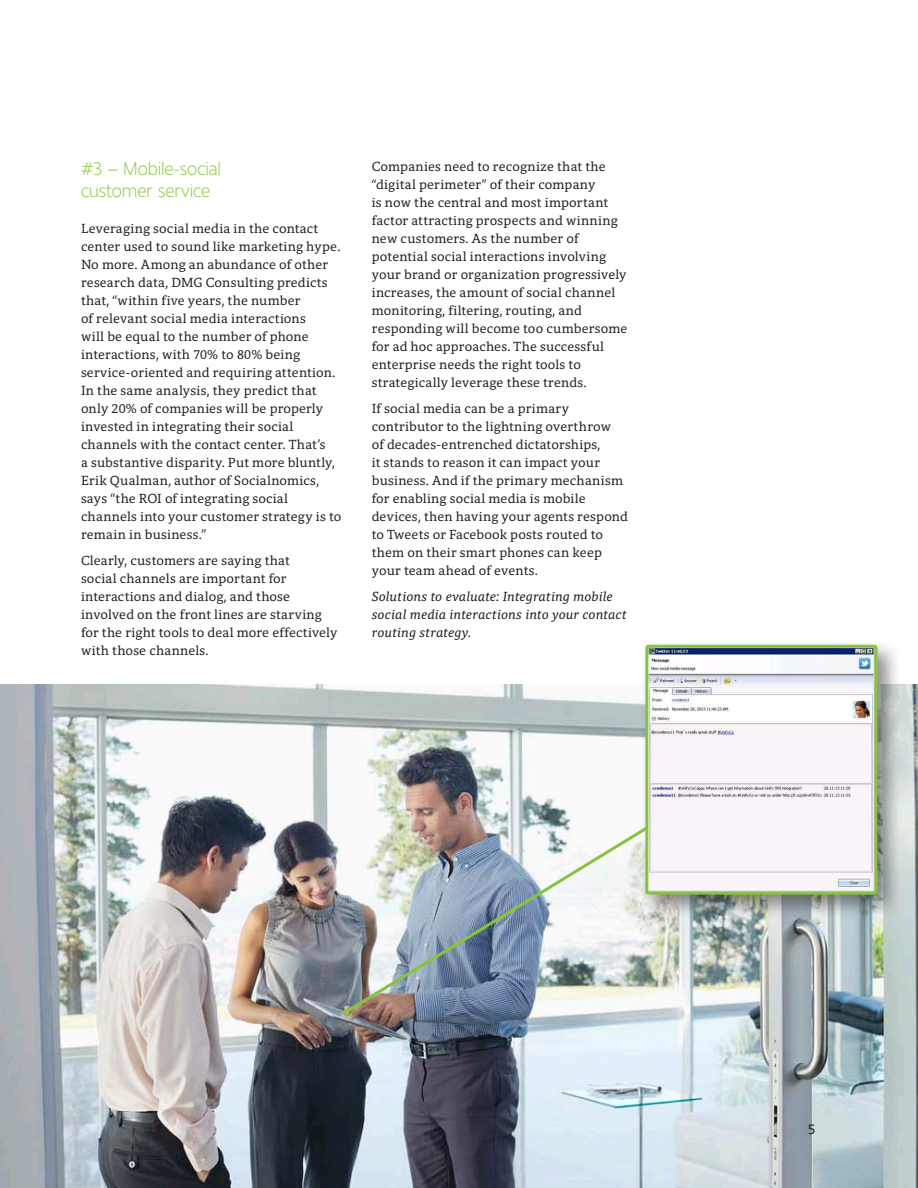
<style>
.page{position:relative;width:918px;height:1188px;background:#fff}
.page>*{position:absolute;margin:0;border:0;box-sizing:border-box;transform-origin:0 0}
.t1{font:300 18px/22.5px "Harmony Sans";letter-spacing:-.005em;color:#86c43f}
.t2{font:13.5px/18px "Harmony Serif";letter-spacing:.015em;color:#231f20}
.t3{font:italic 13.5px/18px "Harmony Serif";letter-spacing:.005em;color:#231f20}
.Legal_-_Harmony_Sans{font:13.5px "Harmony Sans";color:#231f20}
</style>
<div class="page">
<img style="left:0;top:685px;width:918px;height:503px">
<img style="left:343px;top:822px;width:311px;height:194px">
<div style="left:640px;top:639px;width:262px;height:280px;background:#231f20;opacity:.5"></div>
<img style="left:649px;top:649px;width:224px;height:242px">
<div style="left:645px;top:645px;width:232px;height:250px;border:3px solid #86c43f;border-radius:2px"></div>
<div style="left:343px;top:1009px;width:6px;height:7px;background:#86c43f;border-radius:50%"></div>
<h1 class="t1" style="left:81px;top:157px;width:142px">#3 – Mobile-social customer service</h1>
<p class="t2" style="left:81px;top:220px;width:262px">Leveraging social media in the contact center used to sound like marketing hype.<br>No more. Among an abundance of other research data, DMG Consulting predicts that, “within five years, the number<br>of relevant social media interactions<br>will be equal to the number of phone interactions, with 70% to 80% being service-oriented and requiring attention.<br>In the same analysis, they predict that only 20% of companies will be properly invested in integrating their social channels with the contact center. That’s<br>a substantive disparity. Put more bluntly, Erik Qualman, author of Socialnomics, says “the ROI of integrating social channels into your customer strategy is to remain in business.”</p>
<p class="t2" style="left:81px;top:552px;width:258px">Clearly, customers are saying that<br>social channels are important for interactions and dialog, and those involved on the front lines are starving for the right tools to deal more effectively with those channels.</p>
<p class="t2" style="left:372px;top:158px;width:257px">Companies need to recognize that the “digital perimeter” of their company<br>is now the central and most important factor attracting prospects and winning new customers. As the number of potential social interactions involving your brand or organization progressively increases, the amount of social channel monitoring, filtering, routing, and responding will become too cumbersome for ad hoc approaches. The successful enterprise needs the right tools to strategically leverage these trends.</p>
<p class="t2" style="left:372px;top:400px;width:258px">If social media can be a primary contributor to the lightning overthrow<br>of decades-entrenched dictatorships,<br>it stands to reason it can impact your business. And if the primary mechanism for enabling social media is mobile devices, then having your agents respond to Tweets or Facebook posts routed to them on their smart phones can keep your team ahead of events.</p>
<p class="t3" style="left:372px;top:588px;width:257px">Solutions to evaluate: Integrating mobile social media interactions into your contact routing strategy.</p>
<p class="Legal_-_Harmony_Sans" style="left:808px;top:1121px;width:9px">5</p>
</div>
